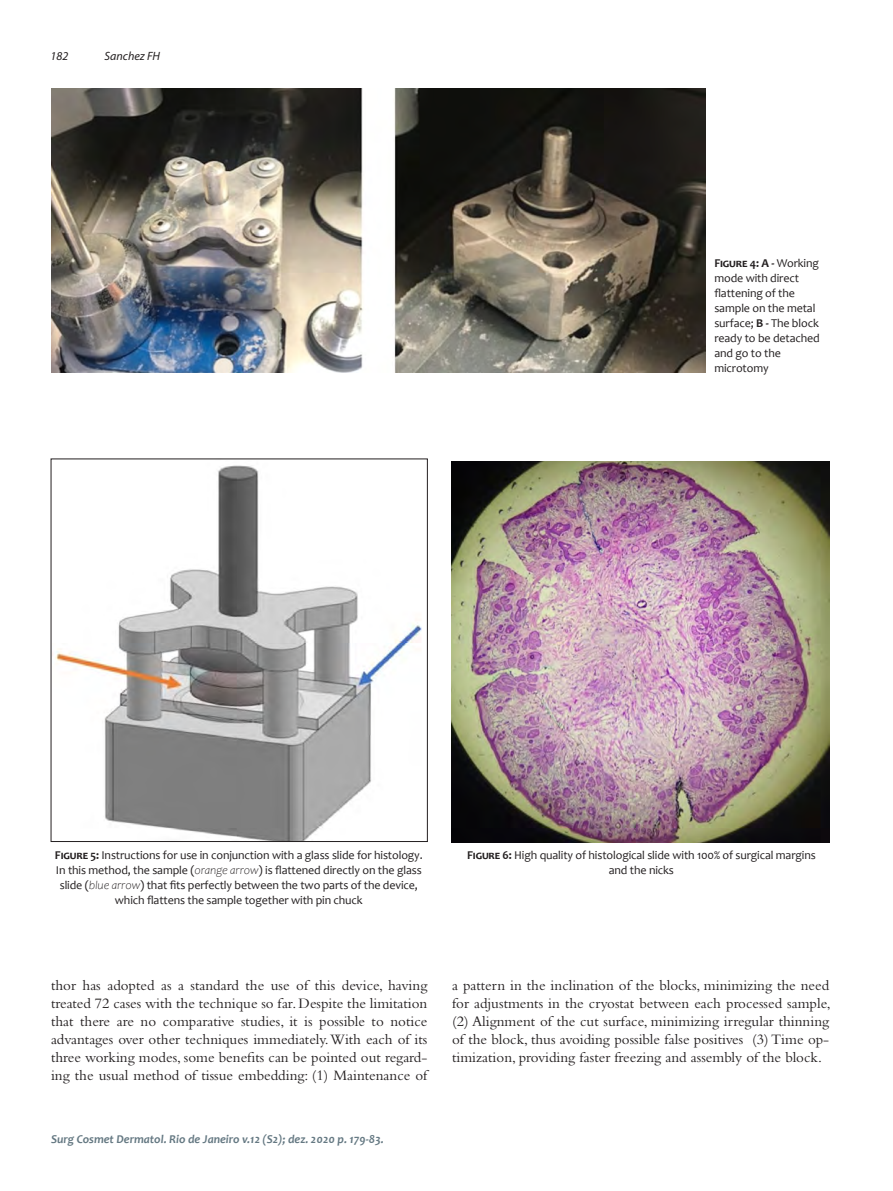
<style>
.page{position:relative;width:893px;height:1191px;background:#fff}
.page>*{position:absolute;margin:0;border:0;box-sizing:border-box;transform-origin:0 0}
.t1{font:15px/18px "Bembo Std";color:#231f20;text-align:justify}
.t2{font:12px/15px "Candara";letter-spacing:-.01em;color:#231f20}
.t3{font:italic 700 12px "Candara";color:#647882}
.t4{font:italic 12px "Myriad Pro";color:#231f20}
.s1{font-weight:700}
.s2{font-weight:300;font-style:italic}
</style>
<div class="page">
<img style="left:51px;top:89px;width:655px;height:283px">
<img style="left:55px;top:465px;width:367px;height:374px">
<img style="left:452px;top:461px;width:377px;height:381px">
<p class="t4" style="left:51px;top:48px;width:19px">182</p>
<p class="t4" style="left:105px;top:48px;width:57px">Sanchez FH</p>
<p class="t2" style="left:714px;top:255px;width:107px"><span class="s1">Figure 4: A -</span> Working mode with direct flattening of the sample on the metal surface; <span class="s1">B -</span> The block ready to be detached and go to the microtomy</p>
<p class="t2" style="left:55px;top:848px;width:369px;text-align:center"><span class="s1">Figure 5:</span> Instructions for use in conjunction with a glass slide for histology.<br>In this method, the sample (<span class="s2">orange arrow</span>) is flattened directly on the glass slide (<span class="s2">blue arrow</span>) that fits perfectly between the two parts of the device, which flattens the sample together with pin chuck</p>
<p class="t2" style="left:467px;top:848px;width:350px"><span class="s1">Figure 6:</span> High quality of histological slide with 100% of surgical margins</p>
<p class="t2" style="left:609px;top:863px;width:67px">and the nicks</p>
<p class="t1" style="left:51px;top:976px;width:378px">thor has adopted as a standard the use of this device, having treated 72 cases with the technique so far. Despite the limitation that there are no comparative studies, it is possible to notice advantages over other techniques immediately. With each of its three working modes, some benefits can be pointed out regard&shy;ing the usual method of tissue embedding: (1) Maintenance of</p>
<p class="t1" style="left:452px;top:976px;width:380px">a pattern in the inclination of the blocks, minimizing the need for adjustments in the cryostat between each processed sample, (2) Alignment of the cut surface, minimizing irregular thinning of the block, thus avoiding possible false positives (3) Time op&shy;timization, providing faster freezing and assembly of the block.</p>
<p class="t3" style="left:51px;top:1132px;width:334px">Surg Cosmet Dermatol. Rio de Janeiro v.12 (S2); dez. 2020 p. 179-83.</p>
</div>
